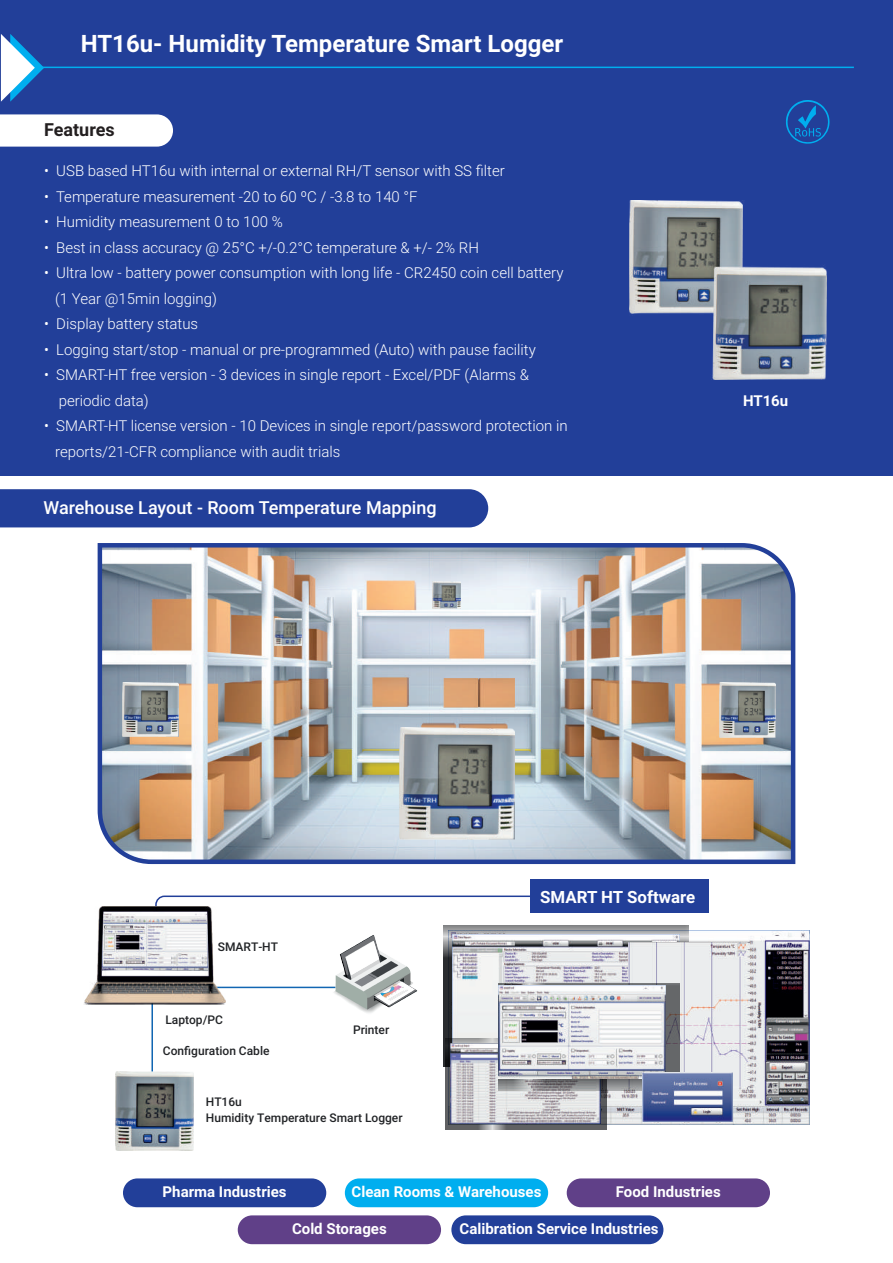
<style>
.page{position:relative;width:893px;height:1263px;background:#fff}
.page>*{position:absolute;margin:0;border:0;box-sizing:border-box;transform-origin:0 0}
.t1{font:700 24px "Roboto";color:#fff}
.t2{font:500 18px "Roboto";color:#fff}
.t3{font:700 18px "Roboto";color:#231f20}
.t4{font:700 16.8px "Roboto";color:#fff}
.t5{font:300 15px/25.5px "Roboto";color:#fff}
.t6{font:700 15px "Roboto";color:#fff}
.t7{font:500 12px "Roboto";color:#212326}
</style>
<div class="page">
<div style="left:0;top:0;width:893px;height:475px;background:#223f99"></div>
<div style="left:0;top:489px;width:488px;height:38px;background:#223f99"></div>
<svg style="left:1px;top:34px;width:43px;height:68px"></svg>
<hr style="left:39px;top:67px;width:815px;height:1px;background:#00aeef">
<img style="left:630px;top:201px;width:196px;height:178px">
<div style="left:123px;top:1178px;width:203px;height:29px;background:#223f99;border-radius:14px"></div>
<div style="left:567px;top:1178px;width:203px;height:29px;background:#604088;border-radius:14px"></div>
<div style="left:345px;top:1178px;width:203px;height:29px;background:#00aeef;border-radius:14px"></div>
<div style="left:238px;top:1215px;width:203px;height:29px;background:#604088;border-radius:14px"></div>
<div style="left:451px;top:1215px;width:212px;height:29px;background:#223f99;border-radius:14px"></div>
<svg style="left:155px;top:895px;width:375px;height:11px"></svg>
<img style="left:606px;top:930px;width:203px;height:194px">
<svg style="left:443px;top:925px;width:246px;height:141px;background:#7b7d81"></svg>
<img style="left:452px;top:934px;width:227px;height:104px">
<svg style="left:445px;top:1038px;width:161px;height:91px;background:#61646c"></svg>
<img style="left:451px;top:1044px;width:149px;height:79px">
<img style="left:629px;top:942px;width:133px;height:155px">
<svg style="left:498px;top:983px;width:181px;height:108px;background:#7b7c7e"></svg>
<img style="left:498px;top:985px;width:167px;height:93px">
<img style="left:643px;top:1073px;width:90px;height:48px">
<hr style="left:151px;top:996px;width:2px;height:138px;background:#1166b2">
<img style="left:115px;top:1072px;width:79px;height:78px">
<hr style="left:215px;top:987px;width:128px;height:1px;background:#1166b2">
<img style="left:84px;top:906px;width:142px;height:98px">
<img style="left:102px;top:914px;width:106px;height:57px">
<img style="left:318px;top:935px;width:100px;height:78px">
<div style="left:530px;top:880px;width:179px;height:33px;background:#223f99"></div>
<svg style="left:0;top:114px;width:173px;height:33px;background:#f5f6fa"></svg>
<img style="left:97px;top:543px;width:699px;height:322px">
<svg style="left:786px;top:100px;width:43px;height:44px"></svg>
<h1 class="t1" style="left:81px;top:27px;width:484px">HT16u- Humidity Temperature Smart Logger</h1>
<p class="t3" style="left:44px;top:117px;width:72px">Features</p>
<p class="t5" style="left:44px;top:157px;width:462px">• USB based HT16u with internal or external RH/T sensor with SS filter</p>
<p class="t5" style="left:44px;top:183px;width:375px">• Temperature measurement -20 to 60 ºC / -3.8 to 140 °F</p>
<p class="t5" style="left:44px;top:208px;width:240px">• Humidity measurement 0 to 100 %</p>
<p class="t5" style="left:44px;top:234px;width:436px">• Best in class accuracy @ 25°C +/-0.2°C temperature &amp; +/- 2% RH</p>
<p class="t5" style="left:55px;top:259px;width:510px;text-indent:-11px">• Ultra low - battery power consumption with long life - CR2450 coin cell battery (1 Year @15min logging)</p>
<p class="t5" style="left:44px;top:310px;width:156px">• Display battery status</p>
<p class="t5" style="left:44px;top:336px;width:493px">• Logging start/stop - manual or pre-programmed (Auto) with pause facility</p>
<p class="t5" style="left:59px;top:361px;width:472px;text-indent:-15px">• SMART-HT free version - 3 devices in single report - Excel/PDF (Alarms &amp; periodic data)</p>
<p class="t5" style="left:55px;top:412px;width:514px;text-indent:-11px">• SMART-HT license version - 10 Devices in single report/password protection in reports/21-CFR compliance with audit trials</p>
<p class="t2" style="left:44px;top:495px;width:395px">Warehouse Layout - Room Temperature Mapping</p>
<p class="t6" style="left:743px;top:390px;width:47px">HT16u</p>
<p class="t7" style="left:218px;top:939px;width:62px">SMART-HT</p>
<p class="t7" style="left:165px;top:1011px;width:59px">Laptop/PC</p>
<p class="t7" style="left:163px;top:1042px;width:108px">Configuration Cable</p>
<p class="t7" style="left:206px;top:1093px;width:38px">HT16u</p>
<p class="t7" style="left:353px;top:1021px;width:38px">Printer</p>
<p class="t7" style="left:206px;top:1110px;width:198px">Humidity Temperature Smart Logger</p>
<p class="t4" style="left:540px;top:885px;width:157px">SMART HT Software</p>
<p class="t6" style="left:163px;top:1181px;width:126px">Pharma Industries</p>
<p class="t6" style="left:352px;top:1181px;width:191px">Clean Rooms &amp; Warehouses</p>
<p class="t6" style="left:616px;top:1181px;width:106px">Food Industries</p>
<p class="t6" style="left:292px;top:1218px;width:96px">Cold Storages</p>
<p class="t6" style="left:460px;top:1218px;width:201px">Calibration Service Industries</p>
</div>
